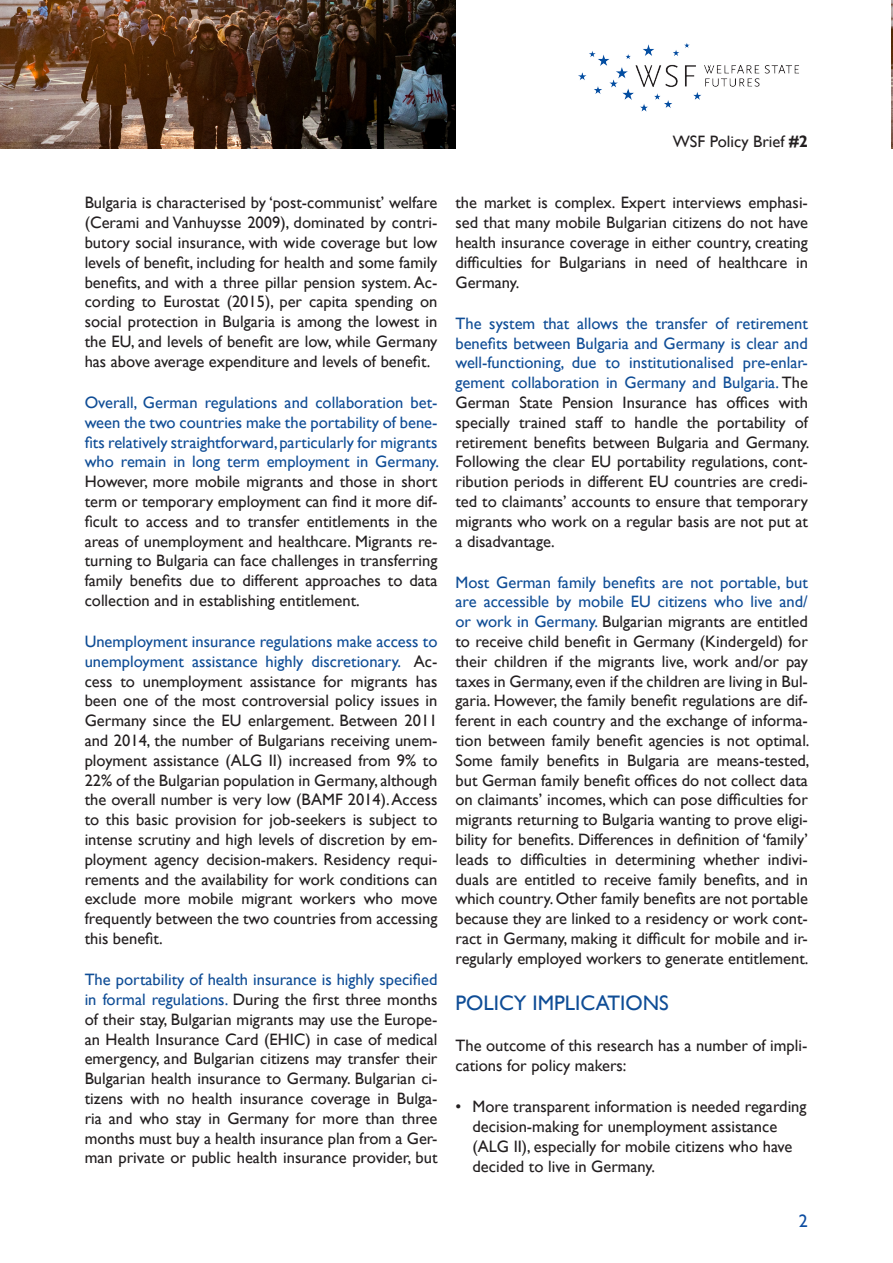
<style>
.page{position:relative;width:893px;height:1263px;background:#fff}
.page>*{position:absolute;margin:0;border:0;box-sizing:border-box;transform-origin:0 0}
.t1{font:21px "Gill Sans";color:#0f4d96}
.t2{font:18px "Gill Sans";color:#0d4da1}
.t3{font:16.5px/19.8px "Gill Sans";color:#231f20;text-align:justify}
.s1{font-weight:700}
.s2{color:#0f4d96}
</style>
<div class="page">
<img style="left:578px;top:43px;width:221px;height:69px">
<img style="left:0;top:0;width:455px;height:149px">
<img style="left:891px;top:0;width:2px;height:149px">
<p class="t3" style="left:673px;top:132px;width:137px">WSF Policy Brief <span class="s1">#2</span></p>
<p class="t3" style="left:85px;top:193px;width:354px">Bulgaria is characterised by ‘post-communist’ welfare (Cerami and Vanhuysse 2009), dominated by contri&shy;butory social insurance, with wide coverage but low levels of benefit, including for health and some family benefits, and with a three pillar pension system. Ac&shy;cording to Eurostat (2015), per capita spending on social protection in Bulgaria is among the lowest in the EU, and levels of benefit are low, while Germany has above average expenditure and levels of benefit.</p>
<p class="t3" style="left:85px;top:393px;width:356px"><span class="s2">Overall, German regulations and collaboration bet&shy;ween the two countries make the portability of bene&shy;fits relatively straightforward, particularly for migrants who remain in long term employment in Germany.<br></span>However, more mobile migrants and those in short term or temporary employment can find it more dif&shy;ficult to access and to transfer entitlements in the areas of unemployment and healthcare. Migrants re&shy;turning to Bulgaria can face challenges in transferring family benefits due to different approaches to data collection and in establishing entitlement.</p>
<p class="t3" style="left:85px;top:632px;width:354px"><span class="s2">Unemployment insurance regulations make access to unemployment assistance highly discretionary.</span> Ac&shy;cess to unemployment assistance for migrants has been one of the most controversial policy issues in Germany since the EU enlargement. Between 2011 and 2014, the number of Bulgarians receiving unem&shy;ployment assistance (ALG II) increased from 9% to 22% of the Bulgarian population in Germany, although the overall number is very low (BAMF 2014). Access to this basic provision for job-seekers is subject to intense scrutiny and high levels of discretion by em&shy;ployment agency decision-makers. Residency requi&shy;rements and the availability for work conditions can exclude more mobile migrant workers who move frequently between the two countries from accessing this benefit.</p>
<p class="t3" style="left:85px;top:970px;width:354px"><span class="s2">The portability of health insurance is highly specified in formal regulations.</span> During the first three months of their stay, Bulgarian migrants may use the Europe&shy;an Health Insurance Card (EHIC) in case of medical emergency, and Bulgarian citizens may transfer their Bulgarian health insurance to Germany. Bulgarian ci&shy;tizens with no health insurance coverage in Bulga&shy;ria and who stay in Germany for more than three months must buy a health insurance plan from a Ger&shy;man private or public health insurance provider, but</p>
<p class="t3" style="left:455px;top:193px;width:354px">the market is complex. Expert interviews emphasi&shy;sed that many mobile Bulgarian citizens do not have health insurance coverage in either country, creating difficulties for Bulgarians in need of healthcare in Germany.</p>
<p class="t3" style="left:455px;top:314px;width:356px"><span class="s2">The system that allows the transfer of retirement benefits between Bulgaria and Germany is clear and well-functioning, due to institutionalised pre-enlar&shy;gement collaboration in Germany and Bulgaria.</span> The German State Pension Insurance has offices with specially trained staff to handle the portability of retirement benefits between Bulgaria and Germany.<br>Following the clear EU portability regulations, cont&shy;ribution periods in different EU countries are credi&shy;ted to claimants’ accounts to ensure that temporary migrants who work on a regular basis are not put at a disadvantage.</p>
<p class="t3" style="left:455px;top:572px;width:356px"><span class="s2">Most German family benefits are not portable, but are accessible by mobile EU citizens who live and/ or work in Germany.</span> Bulgarian migrants are entitled to receive child benefit in Germany (Kindergeld) for their children if the migrants live, work and/or pay taxes in Germany, even if the children are living in Bul&shy;garia. However, the family benefit regulations are dif&shy;ferent in each country and the exchange of informa&shy;tion between family benefit agencies is not optimal.<br>Some family benefits in Bulgaria are means-tested, but German family benefit offices do not collect data on claimants’ incomes, which can pose difficulties for migrants returning to Bulgaria wanting to prove eligi&shy;bility for benefits. Differences in definition of ‘family’ leads to difficulties in determining whether indivi&shy;duals are entitled to receive family benefits, and in which country. Other family benefits are not portable because they are linked to a residency or work cont&shy;ract in Germany, making it difficult for mobile and ir&shy;regularly employed workers to generate entitlement.</p>
<p class="t1" style="left:455px;top:991px;width:215px">POLICY IMPLICATIONS</p>
<p class="t3" style="left:455px;top:1036px;width:353px">The outcome of this research has a number of impli&shy;cations for policy makers:</p>
<p class="t3" style="left:472px;top:1097px;width:336px;text-align:left;text-indent:-17px">• More transparent information is needed regarding decision-making for unemployment assistance (ALG II), especially for mobile citizens who have decided to live in Germany.</p>
<p class="t2" style="left:799px;top:1211px;width:10px">2</p>
</div>
